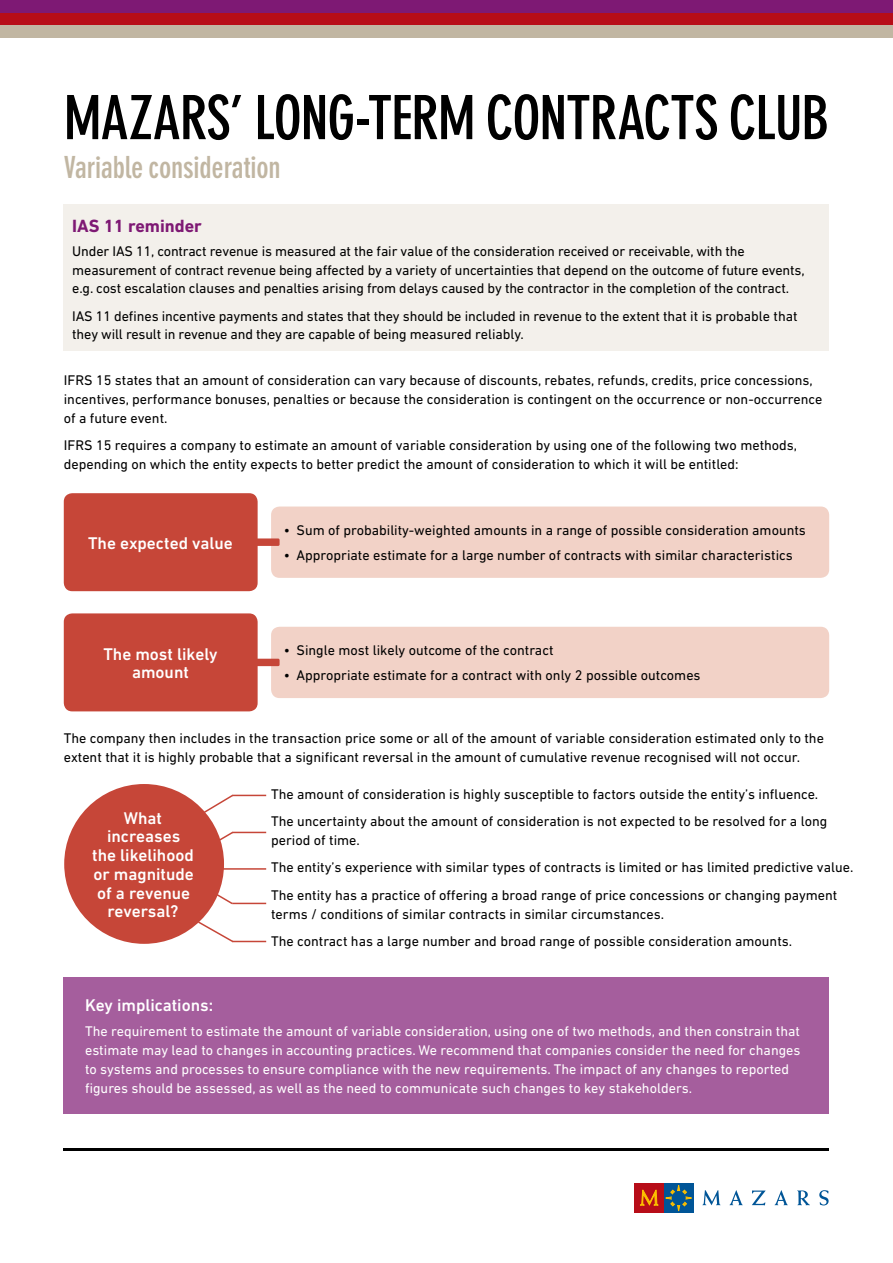
<style>
.page{position:relative;width:893px;height:1263px;background:#fff}
.page>*{position:absolute;margin:0;border:0;box-sizing:border-box;transform-origin:0 0}
.t1{font:700 condensed 60px "DIN Neuzeit Grotesk Std";letter-spacing:-.015em;color:#000}
.t2{font:700 condensed 30px "DIN Neuzeit Grotesk Std";letter-spacing:-.005em;color:#c1b6a2}
.t3{font:700 18px "DIN Next LT Pro";color:#7e1974}
.t4{font:500 17.25px/18.8px "DIN Next LT Pro";color:#fff;text-align:center}
.t5{font:14.25px/18.8px "DIN Next LT Pro";color:#000}
.t6{font:14.25px/18.8px "DIN Next LT Pro";color:#fff}
</style>
<div class="page">
<div style="left:0;top:13px;width:893px;height:13px;background:#b70d18"></div>
<div style="left:0;top:26px;width:893px;height:12px;background:#c1b6a2"></div>
<div style="left:0;top:0;width:893px;height:13px;background:#7e1974"></div>
<div style="left:664px;top:1183px;width:29px;height:30px;background:#005597"></div>
<div style="left:635px;top:1183px;width:29px;height:30px;background:#b70d18"></div>
<svg style="left:702px;top:1190px;width:18px;height:15px"></svg>
<svg style="left:730px;top:1190px;width:13px;height:15px"></svg>
<svg style="left:752px;top:1190px;width:14px;height:15px"></svg>
<svg style="left:775px;top:1190px;width:13px;height:15px"></svg>
<svg style="left:797px;top:1190px;width:13px;height:15px"></svg>
<svg style="left:819px;top:1190px;width:10px;height:15px"></svg>
<svg style="left:640px;top:1190px;width:18px;height:16px"></svg>
<svg style="left:665px;top:1185px;width:27px;height:26px"></svg>
<div style="left:672px;top:1191px;width:14px;height:14px;background:#005597;border-radius:50%"></div>
<hr style="left:64px;top:1148px;width:765px;height:2px;background:#000">
<div style="left:64px;top:204px;width:765px;height:147px;background:#f3f0eb"></div>
<div style="left:64px;top:977px;width:765px;height:137px;background:#a55e9d"></div>
<div style="left:64px;top:493px;width:194px;height:98px;background:#c64638;border-radius:9px"></div>
<div style="left:64px;top:613px;width:194px;height:98px;background:#c64638;border-radius:9px"></div>
<div style="left:271px;top:506px;width:558px;height:72px;background:#f2d2c7;border-radius:9px"></div>
<div style="left:271px;top:627px;width:558px;height:71px;background:#f2d2c7;border-radius:9px"></div>
<div style="left:244px;top:538px;width:36px;height:8px;background:#c64638;border-radius:2px"></div>
<div style="left:244px;top:659px;width:36px;height:7px;background:#c64638;border-radius:2px"></div>
<div style="left:64px;top:784px;width:160px;height:160px;background:#c64638;border-radius:50%"></div>
<hr style="left:216px;top:868px;width:50px;height:2px;background:#c64638">
<hr style="left:232px;top:941px;width:34px;height:1px;background:#c64638">
<svg style="left:196px;top:920px;width:39px;height:23px"></svg>
<hr style="left:232px;top:903px;width:34px;height:1px;background:#c64638">
<svg style="left:212px;top:887px;width:22px;height:18px"></svg>
<hr style="left:232px;top:795px;width:34px;height:1px;background:#c64638">
<svg style="left:202px;top:794px;width:33px;height:20px"></svg>
<hr style="left:232px;top:832px;width:34px;height:1px;background:#c64638">
<svg style="left:216px;top:830px;width:19px;height:19px"></svg>
<h1 class="t1" style="left:64px;top:83px;width:767px">MAZARS’ LONG-TERM CONTRACTS CLUB</h1>
<h2 class="t2" style="left:64px;top:150px;width:218px">Variable consideration</h2>
<p class="t3" style="left:72px;top:215px;width:131px">IAS 11 reminder</p>
<p class="t5" style="left:72px;top:241px;width:734px">Under IAS 11, contract revenue is measured at the fair value of the consideration received or receivable, with the measurement of contract revenue being affected by a variety of uncertainties that depend on the outcome of future events, e.g. cost escalation clauses and penalties arising from delays caused by the contractor in the completion of the contract.</p>
<p class="t5" style="left:72px;top:306px;width:727px">IAS 11 defines incentive payments and states that they should be included in revenue to the extent that it is probable that they will result in revenue and they are capable of being measured reliably.</p>
<p class="t5" style="left:64px;top:371px;width:760px">IFRS 15 states that an amount of consideration can vary because of discounts, rebates, refunds, credits, price concessions, incentives, performance bonuses, penalties or because the consideration is contingent on the occurrence or non-occurrence of a future event.</p>
<p class="t5" style="left:64px;top:435px;width:735px">IFRS 15 requires a company to estimate an amount of variable consideration by using one of the following two methods, depending on which the entity expects to better predict the amount of consideration to which it will be entitled:</p>
<p class="t4" style="left:88px;top:533px;width:146px">The expected value</p>
<p class="t4" style="left:103px;top:644px;width:116px">The most likely amount</p>
<p class="t5" style="left:284px;top:521px;width:524px">• Sum of probability-weighted amounts in a range of possible consideration amounts</p>
<p class="t5" style="left:284px;top:546px;width:511px">• Appropriate estimate for a large number of contracts with similar characteristics</p>
<p class="t5" style="left:284px;top:641px;width:271px">• Single most likely outcome of the contract</p>
<p class="t5" style="left:284px;top:666px;width:418px">• Appropriate estimate for a contract with only 2 possible outcomes</p>
<p class="t5" style="left:64px;top:729px;width:762px">The company then includes in the transaction price some or all of the amount of variable consideration estimated only to the extent that it is highly probable that a significant reversal in the amount of cumulative revenue recognised will not occur.</p>
<p class="t4" style="left:92px;top:808px;width:103px">What increases<br>the likelihood or magnitude of a revenue reversal?</p>
<p class="t5" style="left:271px;top:780px;width:558px;line-height:27.3px">The amount of consideration is highly susceptible to factors outside the entity’s influence.<br>The uncertainty about the amount of consideration is not expected to be resolved for a long</p>
<p class="t5" style="left:271px;top:826px;width:584px;line-height:27.3px">period of time.<br>The entity’s experience with similar types of contracts is limited or has limited predictive value.<br>The entity has a practice of offering a broad range of price concessions or changing payment</p>
<p class="t5" style="left:271px;top:900px;width:523px;line-height:27.3px">terms / conditions of similar contracts in similar circumstances.<br>The contract has a large number and broad range of possible consideration amounts.</p>
<p class="t4" style="left:85px;top:996px;width:130px">Key implications:</p>
<p class="t6" style="left:85px;top:1022px;width:717px">The requirement to estimate the amount of variable consideration, using one of two methods, and then constrain that estimate may lead to changes in accounting practices. We recommend that companies consider the need for changes to systems and processes to ensure compliance with the new requirements. The impact of any changes to reported figures should be assessed, as well as the need to communicate such changes to key stakeholders.</p>
</div>
